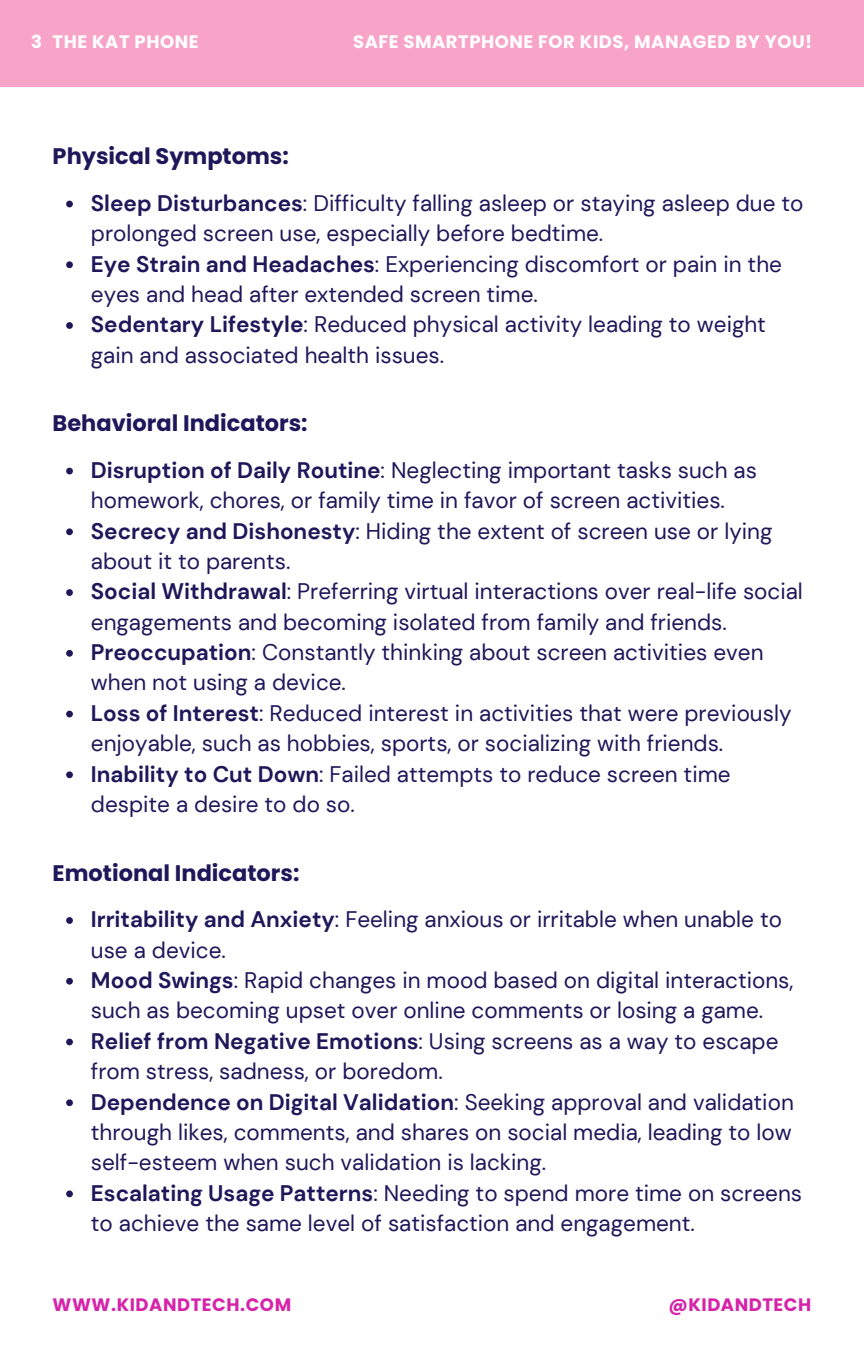
<style>
.page{position:relative;width:864px;height:1350px;background:#fff}
.page>*{position:absolute;margin:0;border:0;box-sizing:border-box;transform-origin:0 0}
.t1{font:22.5px/30.4px "DM Sans";color:#1e185a}
.t2{font:700 22.5px "Poppins";color:#1e185a}
.t3{font:700 18px "Poppins";letter-spacing:.03em;color:#fff}
.t4{font:700 18px "Poppins";letter-spacing:.03em;color:#d624aa}
.s1{font-weight:700}
</style>
<div class="page">
<div style="left:0;top:0;width:864px;height:86px;background:#f7a4c8"></div>
<svg style="left:66px;top:201px;width:7px;height:6px"></svg>
<svg style="left:66px;top:261px;width:7px;height:7px"></svg>
<svg style="left:66px;top:322px;width:7px;height:7px"></svg>
<svg style="left:66px;top:468px;width:7px;height:6px"></svg>
<svg style="left:66px;top:528px;width:7px;height:7px"></svg>
<svg style="left:66px;top:589px;width:7px;height:7px"></svg>
<svg style="left:66px;top:650px;width:7px;height:7px"></svg>
<svg style="left:66px;top:711px;width:7px;height:6px"></svg>
<svg style="left:66px;top:771px;width:7px;height:7px"></svg>
<svg style="left:66px;top:917px;width:7px;height:7px"></svg>
<svg style="left:66px;top:978px;width:7px;height:7px"></svg>
<svg style="left:66px;top:1039px;width:7px;height:6px"></svg>
<svg style="left:66px;top:1099px;width:7px;height:7px"></svg>
<svg style="left:66px;top:1191px;width:7px;height:6px"></svg>
<p class="t3" style="left:31px;top:29px;width:12px">3</p>
<p class="t3" style="left:53px;top:29px;width:147px">THE KAT PHONE</p>
<p class="t3" style="left:353px;top:29px;width:461px">SAFE SMARTPHONE FOR KIDS, MANAGED BY YOU!</p>
<p class="t2" style="left:53px;top:140px;width:238px">Physical Symptoms:</p>
<p class="t1" style="left:91px;top:188px;width:714px"><span class="s1">Sleep Disturbances</span>: Difficulty falling asleep or staying asleep due to prolonged screen use, especially before bedtime.</p>
<p class="t1" style="left:91px;top:249px;width:693px"><span class="s1">Eye Strain and Headaches</span>: Experiencing discomfort or pain in the eyes and head after extended screen time.</p>
<h1 class="t1" style="left:91px;top:309px;width:677px"><span class="s1">Sedentary Lifestyle</span>: Reduced physical activity leading to weight gain and associated health issues.</h1>
<p class="t2" style="left:53px;top:408px;width:257px">Behavioral Indicators:</p>
<p class="t1" style="left:91px;top:455px;width:668px"><span class="s1">Disruption of Daily Routine</span>: Neglecting important tasks such as homework, chores, or family time in favor of screen activities.</p>
<p class="t1" style="left:91px;top:516px;width:683px"><span class="s1">Secrecy and Dishonesty</span>: Hiding the extent of screen use or lying about it to parents.</p>
<p class="t1" style="left:91px;top:576px;width:714px"><span class="s1">Social Withdrawal</span>: Preferring virtual interactions over real-life social engagements and becoming isolated from family and friends.</p>
<p class="t1" style="left:91px;top:637px;width:674px"><span class="s1">Preoccupation</span>: Constantly thinking about screen activities even when not using a device.</p>
<p class="t1" style="left:91px;top:698px;width:702px"><span class="s1">Loss of Interest</span>: Reduced interest in activities that were previously enjoyable, such as hobbies, sports, or socializing with friends.</p>
<h1 class="t1" style="left:91px;top:759px;width:641px"><span class="s1">Inability to Cut Down</span>: Failed attempts to reduce screen time despite a desire to do so.</h1>
<p class="t2" style="left:53px;top:857px;width:248px">Emotional Indicators:</p>
<p class="t1" style="left:91px;top:904px;width:693px"><span class="s1">Irritability and Anxiety</span>: Feeling anxious or irritable when unable to use a device.</p>
<p class="t1" style="left:91px;top:965px;width:704px"><span class="s1">Mood Swings</span>: Rapid changes in mood based on digital interactions, such as becoming upset over online comments or losing a game.</p>
<p class="t1" style="left:91px;top:1026px;width:689px"><span class="s1">Relief from Negative Emotions</span>: Using screens as a way to escape from stress, sadness, or boredom.</p>
<p class="t1" style="left:91px;top:1087px;width:705px;text-align:justify"><span class="s1">Dependence on Digital Validation</span>: Seeking approval and validation through likes, comments, and shares on social media, leading to low self-esteem when such validation is lacking.</p>
<p class="t1" style="left:91px;top:1178px;width:713px"><span class="s1">Escalating Usage Patterns</span>: Needing to spend more time on screens to achieve the same level of satisfaction and engagement.</p>
<p class="t4" style="left:53px;top:1292px;width:240px">WWW.KIDANDTECH.COM</p>
<h1 class="t4" style="left:668px;top:1292px;width:144px">@KIDANDTECH</h1>
</div>
